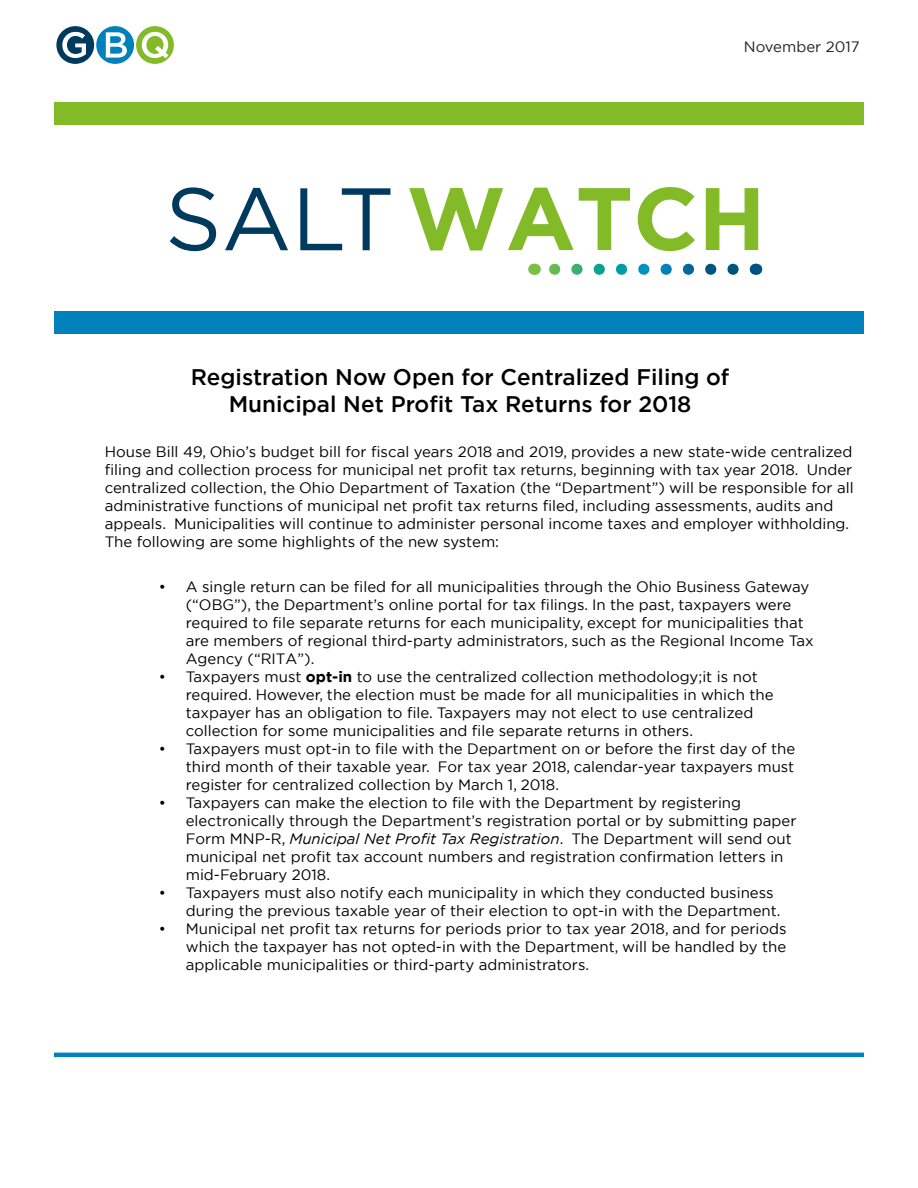
<style>
.page{position:relative;width:918px;height:1188px;background:#fff}
.page>*{position:absolute;margin:0;border:0;box-sizing:border-box;transform-origin:0 0}
.t1{font:700 88.5px "Gotham";color:#82bb27}
.t2{font:500 22.5px/27px "Gotham";color:#000;text-align:center}
.t3{font:15px/18px "Gotham";color:#000}
.t4{font:15px "Gotham";color:#231f20}
.s1{font-weight:400;color:#003a5d}
.s2{font-weight:700}
.s3{font-style:italic}
</style>
<div class="page">
<div style="left:56px;top:26px;width:38px;height:38px;background:#003a5d;border-radius:50%"></div>
<svg style="left:62px;top:32px;width:24px;height:26px"></svg>
<div style="left:96px;top:26px;width:38px;height:38px;background:#0081bb;border-radius:50%"></div>
<svg style="left:106px;top:32px;width:21px;height:26px"></svg>
<div style="left:136px;top:26px;width:38px;height:38px;background:#82bb27;border-radius:50%"></div>
<svg style="left:142px;top:32px;width:27px;height:26px"></svg>
<hr style="left:54px;top:1053px;width:810px;height:4px;background:#0081bb">
<div style="left:54px;top:102px;width:810px;height:23px;background:#82bb27"></div>
<div style="left:54px;top:311px;width:810px;height:22px;background:#0081bb"></div>
<svg style="left:549px;top:264px;width:184px;height:11px"></svg>
<p class="t4" style="left:744px;top:37px;width:117px">November 2017</p>
<p class="t1" style="left:165px;top:160px;width:602px"><span class="s1">SALT</span>WATCH</p>
<p class="t2" style="left:191px;top:364px;width:540px">Registration Now Open for Centralized Filing of<br>Municipal Net Profit Tax Returns for 2018</p>
<p class="t3" style="left:105px;top:443px;width:751px">House Bill 49, Ohio’s budget bill for fiscal years 2018 and 2019, provides a new state-wide centralized filing and collection process for municipal net profit tax returns, beginning with tax year 2018. Under centralized collection, the Ohio Department of Taxation (the “Department”) will be responsible for all administrative functions of municipal net profit tax returns filed, including assessments, audits and appeals. Municipalities will continue to administer personal income taxes and employer withholding.<br>The following are some highlights of the new system:</p>
<p class="t3" style="left:186px;top:577px;width:630px;text-indent:-27px">• A single return can be filed for all municipalities through the Ohio Business Gateway (“OBG”), the Department’s online portal for tax filings. In the past, taxpayers were required to file separate returns for each municipality, except for municipalities that are members of regional third-party administrators, such as the Regional Income Tax Agency (“RITA”).</p>
<p class="t3" style="left:186px;top:667px;width:589px;text-indent:-27px">• Taxpayers must <span class="s2">opt-in</span> to use the centralized collection methodology;it is not required. However, the election must be made for all municipalities in which the taxpayer has an obligation to file. Taxpayers may not elect to use centralized collection for some municipalities and file separate returns in others.</p>
<p class="t3" style="left:186px;top:739px;width:611px;text-align:justify;text-indent:-27px">• Taxpayers must opt-in to file with the Department on or before the first day of the third month of their taxable year. For tax year 2018, calendar-year taxpayers must register for centralized collection by March 1, 2018.</p>
<p class="t3" style="left:186px;top:793px;width:612px;text-indent:-27px">• Taxpayers can make the election to file with the Department by registering electronically through the Department’s registration portal or by submitting paper Form MNP-R, <span class="s3">Municipal Net Profit Tax Registration</span>. The Department will send out municipal net profit tax account numbers and registration confirmation letters in mid-February 2018.</p>
<p class="t3" style="left:186px;top:883px;width:596px;text-indent:-27px">• Taxpayers must also notify each municipality in which they conducted business during the previous taxable year of their election to opt-in with the Department.</p>
<p class="t3" style="left:186px;top:919px;width:602px;text-align:justify;text-indent:-27px">• Municipal net profit tax returns for periods prior to tax year 2018, and for periods which the taxpayer has not opted-in with the Department, will be handled by the applicable municipalities or third-party administrators.</p>
</div>
